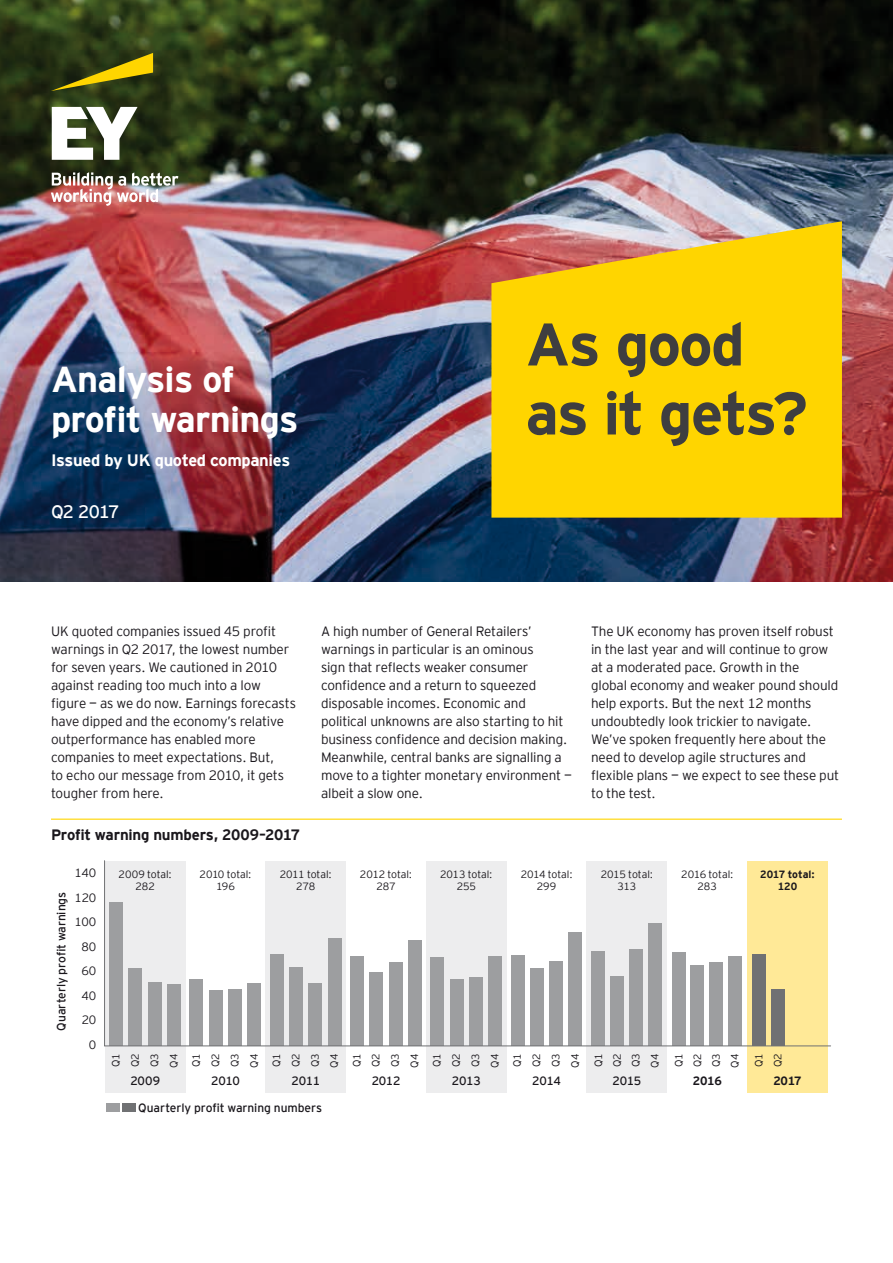
<style>
.page{position:relative;width:893px;height:1263px;background:#fff}
.page>*{position:absolute;margin:0;border:0;box-sizing:border-box;transform-origin:0 0}
.t1{font:700 60px/69px "EY Interstate";letter-spacing:-.03em;color:#3e3e40}
.t2{font:700 36px/40.5px "EY Interstate";letter-spacing:-.02em;color:#fff}
.t3{font:18px "EY Interstate";letter-spacing:-.055em;color:#fff}
.t4{font:700 16.5px "EY Interstate";letter-spacing:-.02em;color:#fff}
.t5{font:700 15px "EY Interstate";letter-spacing:-.015em;color:#1a171c}
.t6{font:300 13.5px/18px "EY Interstate";letter-spacing:-.01em;color:#1a171c}
.t7{font:12px "EY Interstate";letter-spacing:-.005em;color:#1a171c}
.t8{font:300 12px "EY Interstate";letter-spacing:-.005em;color:#1a171c}
.t9{font:700 12px "EY Interstate";letter-spacing:-.03em;color:#1a171c}
.t10{font:300 10.5px/19.4px "EY Interstate";letter-spacing:-.015em;color:#1a171c;text-align:center}
.t11{font:700 10.5px/12px "EY Interstate";letter-spacing:-.005em;color:#1a171c;text-align:center}
</style>
<div class="page">
<img style="left:0;top:0;width:893px;height:581px">
<svg style="left:51px;top:53px;width:102px;height:38px"></svg>
<img style="left:51px;top:172px;width:127px;height:34px">
<svg style="left:52px;top:107px;width:86px;height:53px"></svg>
<hr style="left:51px;top:819px;width:791px;height:1px;background:#ffd500">
<div style="left:747px;top:862px;width:80px;height:231px;background:#ffe997"></div>
<div style="left:105px;top:862px;width:80px;height:231px;background:#ededee"></div>
<div style="left:265px;top:862px;width:81px;height:231px;background:#ededee"></div>
<div style="left:426px;top:862px;width:80px;height:231px;background:#ededee"></div>
<div style="left:586px;top:862px;width:81px;height:231px;background:#ededee"></div>
<div style="left:106px;top:1103px;width:14px;height:8px;background:#9d9ea0"></div>
<div style="left:122px;top:1103px;width:13px;height:8px;background:#707173"></div>
<svg style="left:104px;top:860px;width:727px;height:187px"></svg>
<div style="left:752px;top:954px;width:14px;height:92px;background:#707173"></div>
<div style="left:771px;top:990px;width:14px;height:56px;background:#707173"></div>
<svg style="left:491px;top:221px;width:351px;height:297px;fill:#ffd500"></svg>
<h2 class="t2" style="left:51px;top:356px;width:249px">Analysis of profit warnings</h2>
<p class="t4" style="left:51px;top:448px;width:241px">Issued by UK quoted companies</p>
<h3 class="t3" style="left:51px;top:498px;width:70px">Q2 2017</h3>
<h1 class="t1" style="left:525px;top:306px;width:284px">As good as it gets?</h1>
<p class="t6" style="left:51px;top:621px;width:246px">UK quoted companies issued 45 profit warnings in Q2 2017, the lowest number for seven years. We cautioned in 2010 against reading too much into a low figure — as we do now. Earnings forecasts have dipped and the economy’s relative outperformance has enabled more companies to meet expectations. But,<br>to echo our message from 2010, it gets tougher from here.</p>
<p class="t6" style="left:591px;top:621px;width:250px">The UK economy has proven itself robust in the last year and will continue to grow at a moderated pace. Growth in the<br>global economy and weaker pound should help exports. But the next 12 months undoubtedly look trickier to navigate.<br>We’ve spoken frequently here about the need to develop agile structures and flexible plans — we expect to see these put to the test.</p>
<p class="t6" style="left:321px;top:621px;width:252px">A high number of General Retailers’ warnings in particular is an ominous<br>sign that reflects weaker consumer confidence and a return to squeezed disposable incomes. Economic and political unknowns are also starting to hit business confidence and decision making.<br>Meanwhile, central banks are signalling a move to a tighter monetary environment — albeit a slow one.</p>
<p class="t5" style="left:51px;top:823px;width:251px">Profit warning numbers, 2009–2017</p>
<p class="t7" style="left:53px;top:1030px;width:140px;rotate:-90deg">Quarterly profit warnings</p>
<p class="t8" style="left:75px;top:864px;width:23px">140</p>
<p class="t8" style="left:75px;top:889px;width:23px">120</p>
<p class="t8" style="left:75px;top:913px;width:23px">100</p>
<p class="t8" style="left:81px;top:938px;width:16px">80</p>
<p class="t8" style="left:81px;top:962px;width:16px">60</p>
<p class="t8" style="left:81px;top:987px;width:16px">40</p>
<p class="t8" style="left:82px;top:1011px;width:16px">20</p>
<p class="t8" style="left:89px;top:1036px;width:9px">0</p>
<p class="t10" style="left:119px;top:867px;width:55px;line-height:12px">2009 total:<br>282</p>
<p class="t10" style="left:200px;top:867px;width:53px;line-height:12px">2010 total:<br>196</p>
<p class="t10" style="left:280px;top:867px;width:53px;line-height:12px">2011 total:<br>278</p>
<p class="t10" style="left:360px;top:867px;width:54px;line-height:12px">2012 total:<br>287</p>
<p class="t10" style="left:440px;top:867px;width:54px;line-height:12px">2013 total:<br>255</p>
<p class="t10" style="left:521px;top:867px;width:53px;line-height:12px">2014 total:<br>299</p>
<p class="t10" style="left:601px;top:867px;width:54px;line-height:12px">2015 total:<br>313</p>
<p class="t10" style="left:681px;top:867px;width:53px;line-height:12px">2016 total:<br>283</p>
<p class="t10" style="left:105px;top:1068px;width:16px;text-align:justify;rotate:-90deg">Q1<br>Q2<br>Q3<br>Q4</p>
<p class="t7" style="left:130px;top:1072px;width:31px">2009</p>
<p class="t10" style="left:186px;top:1068px;width:16px;text-align:justify;rotate:-90deg">Q1<br>Q2<br>Q3<br>Q4</p>
<p class="t7" style="left:211px;top:1072px;width:30px">2010</p>
<p class="t10" style="left:266px;top:1068px;width:16px;text-align:justify;rotate:-90deg">Q1<br>Q2<br>Q3<br>Q4</p>
<p class="t7" style="left:292px;top:1072px;width:30px">2011</p>
<p class="t10" style="left:346px;top:1068px;width:16px;text-align:justify;rotate:-90deg">Q1<br>Q2<br>Q3<br>Q4</p>
<p class="t7" style="left:372px;top:1072px;width:30px">2012</p>
<p class="t10" style="left:427px;top:1068px;width:16px;text-align:justify;rotate:-90deg">Q1<br>Q2<br>Q3<br>Q4</p>
<p class="t7" style="left:452px;top:1072px;width:30px">2013</p>
<p class="t10" style="left:507px;top:1068px;width:16px;text-align:justify;rotate:-90deg">Q1<br>Q2<br>Q3<br>Q4</p>
<p class="t7" style="left:532px;top:1072px;width:30px">2014</p>
<p class="t10" style="left:588px;top:1067px;width:15px;rotate:-90deg">Q1</p>
<p class="t10" style="left:724px;top:1068px;width:16px;rotate:-90deg">Q4</p>
<p class="t9" style="left:693px;top:1071px;width:30px">2016</p>
<p class="t10" style="left:644px;top:1068px;width:16px;rotate:-90deg">Q4</p>
<p class="t10" style="left:607px;top:1067px;width:15px;line-height:18.8px;text-align:left;rotate:-90deg">Q2<br>Q3</p>
<p class="t10" style="left:669px;top:1067px;width:15px;line-height:18.6px;text-align:justify;rotate:-90deg">Q1<br>Q2<br>Q3</p>
<p class="t7" style="left:612px;top:1072px;width:30px">2015</p>
<p class="t7" style="left:138px;top:1099px;width:185px">Quarterly profit warning numbers</p>
<p class="t11" style="left:760px;top:867px;width:56px">2017 total:<br>120</p>
<p class="t10" style="left:749px;top:1067px;width:15px;line-height:18.8px;text-align:left;rotate:-90deg">Q1<br>Q2</p>
<p class="t9" style="left:773px;top:1071px;width:30px">2017</p>
</div>
